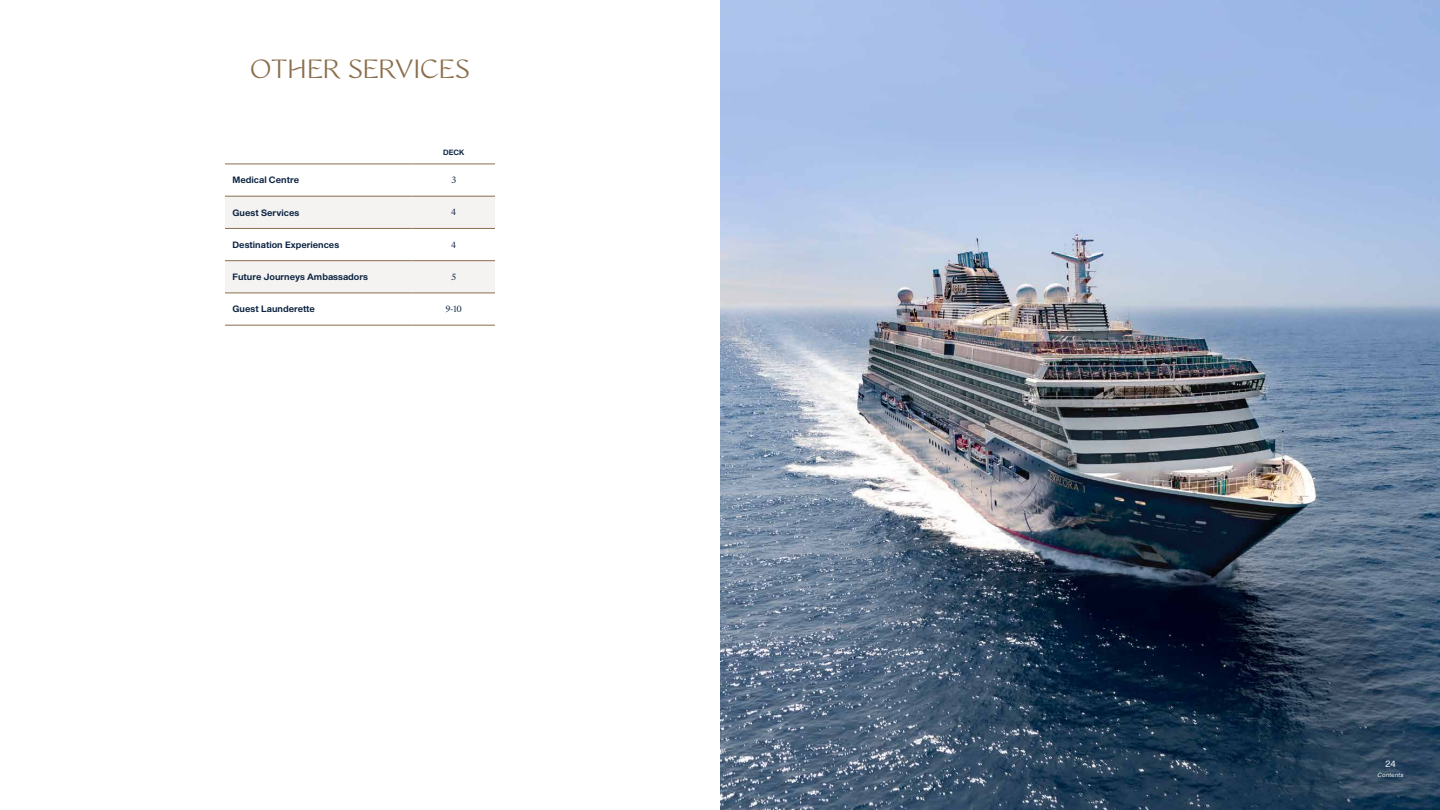
<style>
.page{position:relative;width:1440px;height:810px;background:#fff}
.page>*{position:absolute;margin:0;border:0;box-sizing:border-box;transform-origin:0 0}
.t1{font:24px "WT Monarch Nova";color:#8a6e4b}
.t2{font:300 9px "Shapiro 65";color:#0a2240}
.t3{font:9px "Shapiro 35 Feather";color:#fff}
.t4{font:8.25px "Sang Bleu Republic";color:#0a2240}
.t5{font:300 7.5px "Shapiro 65";color:#0a2240}
.t6{font:6px "Shapiro 36 Inclined Text";color:#fff}
</style>
<div class="page">
<img style="left:720px;top:0;width:720px;height:810px">
<svg style="left:225px;top:195px;width:270px;height:130px"></svg>
<hr style="left:225px;top:164px;width:187px;height:1px;background:#8a6e4b">
<hr style="left:412px;top:164px;width:83px;height:1px;background:#8a6e4b">
<hr style="left:225px;top:196px;width:187px;height:1px;background:#8a6e4b">
<hr style="left:412px;top:196px;width:83px;height:1px;background:#8a6e4b">
<hr style="left:225px;top:228px;width:187px;height:1px;background:#8a6e4b">
<hr style="left:412px;top:228px;width:83px;height:1px;background:#8a6e4b">
<hr style="left:225px;top:293px;width:187px;height:1px;background:#8a6e4b">
<hr style="left:412px;top:293px;width:83px;height:1px;background:#8a6e4b">
<hr style="left:225px;top:325px;width:187px;height:1px;background:#8a6e4b">
<hr style="left:412px;top:325px;width:83px;height:1px;background:#8a6e4b">
<hr style="left:225px;top:260px;width:187px;height:1px;background:#8a6e4b">
<hr style="left:412px;top:260px;width:83px;height:1px;background:#8a6e4b">
<h1 class="t1" style="left:250px;top:53px;width:221px">OTHER SERVICES</h1>
<p class="t5" style="left:443px;top:147px;width:23px">DECK</p>
<p class="t2" style="left:232px;top:174px;width:68px">Medical Centre</p>
<p class="t4" style="left:451px;top:174px;width:6px">3</p>
<p class="t2" style="left:232px;top:206px;width:68px">Guest Services</p>
<p class="t4" style="left:451px;top:206px;width:7px">4</p>
<p class="t2" style="left:232px;top:238px;width:108px">Destination Experiences</p>
<p class="t4" style="left:451px;top:239px;width:7px">4</p>
<p class="t2" style="left:232px;top:270px;width:137px">Future Journeys Ambassadors</p>
<p class="t4" style="left:451px;top:271px;width:6px">5</p>
<p class="t2" style="left:232px;top:303px;width:84px">Guest Launderette</p>
<p class="t4" style="left:445px;top:303px;width:18px">9-10</p>
<p class="t3" style="left:1386px;top:757px;width:12px">24</p>
<p class="t6" style="left:1378px;top:771px;width:28px">Contents</p>
</div>
